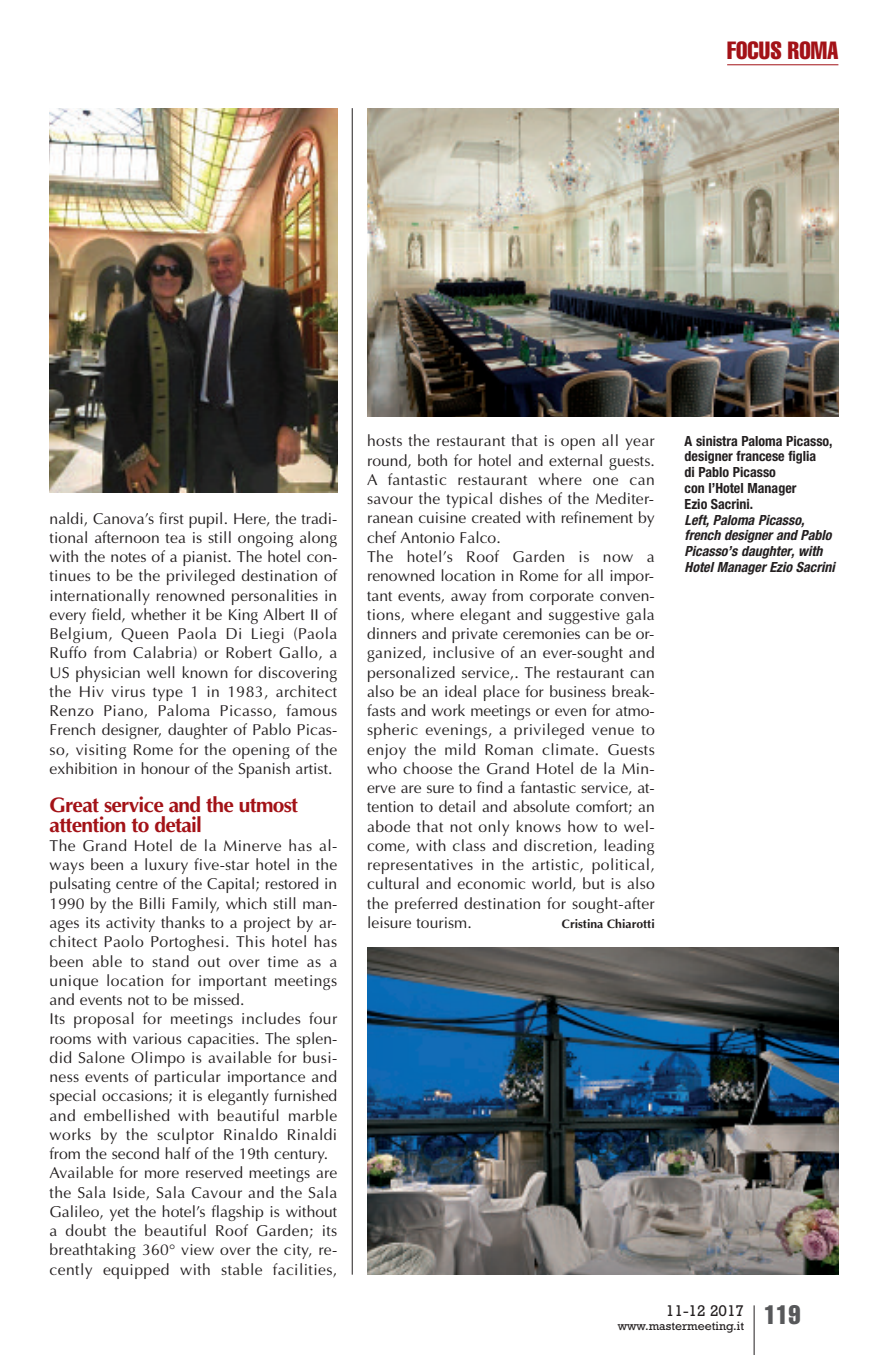
<style>
.page{position:relative;width:893px;height:1355px;background:#fff}
.page>*{position:absolute;margin:0;border:0;box-sizing:border-box;transform-origin:0 0}
.t1{font:extra-condensed 24.5px "Helvetica";color:#a31217}
.t2{font:700 21px/19.2px "Optima";letter-spacing:-.035em;color:#a31217}
.t3{font:15.75px/19.2px "Optima";letter-spacing:.015em;color:#231f20}
.t4{font:15.75px "Rockwell";color:#231f20}
.t5{font:700 condensed 14px/15.8px "Helvetica Neue";color:#231f20}
.t6{font:italic 700 condensed 14px/15.8px "Helvetica Neue";color:#231f20}
.t7{font:12.25px "Rockwell";color:#231f20}
.t8{font:700 12.25px "Optima";color:#231f20}
</style>
<div class="page">
<hr style="left:754px;top:1305px;width:1px;height:49px;background:#231f20">
<hr style="left:727px;top:64px;width:111px;height:1px;background:#a31217">
<hr style="left:352px;top:108px;width:1px;height:1166px;background:#231f20">
<img style="left:367px;top:108px;width:471px;height:309px">
<img style="left:367px;top:947px;width:471px;height:327px">
<img style="left:50px;top:108px;width:287px;height:384px">
<h1 class="t1" style="left:727px;top:42px;width:113px">FOCUS ROMA</h1>
<p class="t3" style="left:50px;top:508px;width:289px;text-align:justify">naldi, Canova’s first pupil. Here, the tradi&shy;tional afternoon tea is still ongoing along with the notes of a pianist. The hotel con&shy;tinues to be the privileged destination of internationally renowned personalities in every field, whether it be King Albert II of Belgium, Queen Paola Di Liegi (Paola Ruffo from Calabria) or Robert Gallo, a US physician well known for discovering the Hiv virus type 1 in 1983, architect Renzo Piano, Paloma Picasso, famous French designer, daughter of Pablo Picas&shy;so, visiting Rome for the opening of the exhibition in honour of the Spanish artist.</p>
<h2 class="t2" style="left:50px;top:795px;width:250px">Great service and the utmost attention to detail</h2>
<p class="t3" style="left:50px;top:835px;width:289px">The Grand Hotel de la Minerve has al&shy;ways been a luxury five-star hotel in the pulsating centre of the Capital; restored in 1990 by the Billi Family, which still man&shy;ages its activity thanks to a project by ar&shy;chitect Paolo Portoghesi. This hotel has been able to stand out over time as a unique location for important meetings and events not to be missed.<br>Its proposal for meetings includes four rooms with various capacities. The splen&shy;did Salone Olimpo is available for busi&shy;ness events of particular importance and special occasions; it is elegantly furnished and embellished with beautiful marble works by the sculptor Rinaldo Rinaldi from the second half of the 19th century.<br>Available for more reserved meetings are the Sala Iside, Sala Cavour and the Sala Galileo, yet the hotel’s flagship is without a doubt the beautiful Roof Garden; its breathtaking 360° view over the city, re&shy;cently equipped with stable facilities,</p>
<p class="t3" style="left:367px;top:431px;width:289px">hosts the restaurant that is open all year round, both for hotel and external guests.<br>A fantastic restaurant where one can savour the typical dishes of the Mediter&shy;ranean cuisine created with refinement by chef Antonio Falco.<br>The hotel’s Roof Garden is now a renowned location in Rome for all impor&shy;tant events, away from corporate conven&shy;tions, where elegant and suggestive gala dinners and private ceremonies can be or&shy;ganized, inclusive of an ever-sought and personalized service,. The restaurant can also be an ideal place for business break&shy;fasts and work meetings or even for atmo&shy;spheric evenings, a privileged venue to enjoy the mild Roman climate. Guests who choose the Grand Hotel de la Min&shy;erve are sure to find a fantastic service, at&shy;tention to detail and absolute comfort; an abode that not only knows how to wel&shy;come, with class and discretion, leading representatives in the artistic, political, cultural and economic world, but is also the preferred destination for sought-after leisure tourism.</p>
<p class="t8" style="left:562px;top:916px;width:94px">Cristina Chiarotti</p>
<p class="t5" style="left:685px;top:434px;width:150px">A sinistra Paloma Picasso, designer francese figlia<br>di Pablo Picasso<br>con l’Hotel Manager<br>Ezio Sacrini.</p>
<p class="t6" style="left:685px;top:513px;width:152px">Left, Paloma Picasso, french designer and Pablo<br>Picasso’s daughter, with<br>Hotel Manager Ezio Sacrini</p>
<p class="t7" style="left:618px;top:1321px;width:184px">www.mastermeeting.it <sup>119</sup></p>
<p class="t4" style="left:666px;top:1305px;width:80px">11-12 2017</p>
</div>
